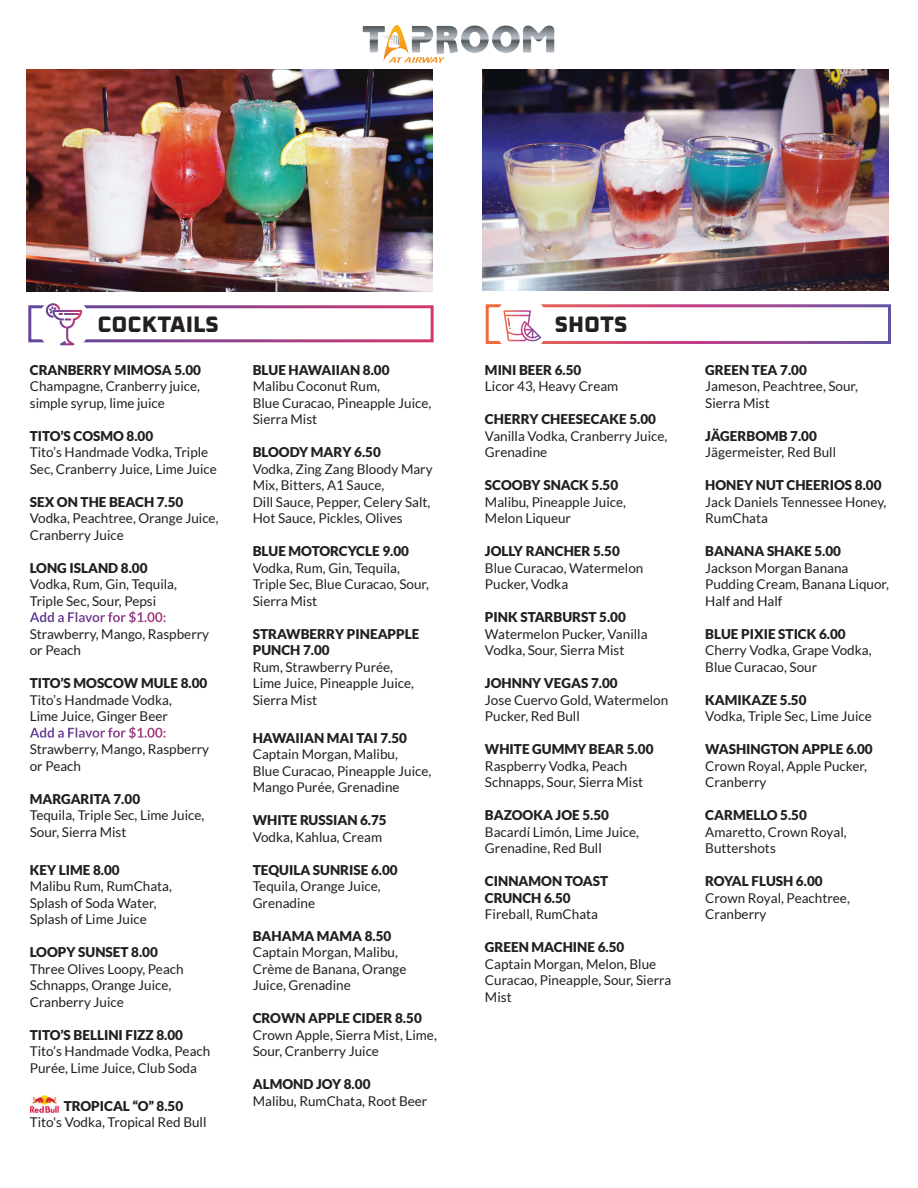
<style>
.page{position:relative;width:918px;height:1188px;background:#fff}
.page>*{position:absolute;margin:0;border:0;box-sizing:border-box;transform-origin:0 0}
.t1{font:800 22.5px "Oxanium";color:#231f20}
.t2{font:13.5px/16.5px "Lato";color:#231f20}
.t3{font:900 13.5px/16.5px "Lato";color:#231f20}
.s1{font-weight:700;color:#fff}
</style>
<div class="page">
<div style="left:28px;top:305px;width:406px;height:37px;border:3px solid #fff"></div>
<div style="left:37px;top:297px;width:54px;height:54px;background:#fff;border-radius:50%"></div>
<svg style="left:46px;top:303px;width:36px;height:42px"></svg>
<img style="left:27px;top:70px;width:406px;height:221px">
<img style="left:30px;top:1095px;width:29px;height:18px">
<div style="left:486px;top:304px;width:405px;height:40px;border:3px solid #fff"></div>
<div style="left:494px;top:295px;width:54px;height:58px;background:#fff;border-radius:50%"></div>
<svg style="left:504px;top:310px;width:37px;height:32px"></svg>
<img style="left:482px;top:70px;width:406px;height:220px">
<img style="left:362px;top:25px;width:193px;height:38px">
<p class="t1" style="left:97px;top:309px;width:123px">COCKTAILS</p>
<p class="t3" style="left:30px;top:361px;width:173px">CRANBERRY MIMOSA 5.00</p>
<p class="t2" style="left:30px;top:378px;width:172px">Champagne, Cranberry juice, simple syrup, lime juice</p>
<p class="t3" style="left:30px;top:427px;width:125px">TITO’S COSMO 8.00</p>
<p class="t2" style="left:30px;top:444px;width:189px">Tito’s Handmade Vodka, Triple<br>Sec, Cranberry Juice, Lime Juice</p>
<p class="t3" style="left:30px;top:493px;width:155px">SEX ON THE BEACH 7.50</p>
<p class="t2" style="left:30px;top:510px;width:190px">Vodka, Peachtree, Orange Juice,<br>Cranberry Juice</p>
<p class="t3" style="left:30px;top:559px;width:119px">LONG ISLAND 8.00</p>
<p class="t2" style="left:30px;top:576px;width:149px">Vodka, Rum, Gin, Tequila,</p>
<p class="t2" style="left:30px;top:592px;width:128px">Triple Sec, Sour, Pepsi</p>
<p class="t2" style="left:30px;top:609px;width:181px"><span class="s1">Add a Flavor for $1.00:<br></span>Strawberry, Mango, Raspberry or Peach</p>
<p class="t3" style="left:30px;top:675px;width:179px">TITO’S MOSCOW MULE 8.00</p>
<p class="t2" style="left:30px;top:691px;width:144px">Tito’s Handmade Vodka,</p>
<p class="t2" style="left:30px;top:708px;width:140px">Lime Juice, Ginger Beer</p>
<p class="t2" style="left:30px;top:724px;width:181px"><span class="s1">Add a Flavor for $1.00:<br></span>Strawberry, Mango, Raspberry or Peach</p>
<p class="t3" style="left:30px;top:790px;width:112px">MARGARITA 7.00</p>
<p class="t2" style="left:30px;top:807px;width:176px">Tequila, Triple Sec, Lime Juice,<br>Sour, Sierra Mist</p>
<p class="t3" style="left:30px;top:861px;width:91px">KEY LIME 8.00</p>
<p class="t2" style="left:30px;top:878px;width:144px">Malibu Rum, RumChata,</p>
<p class="t2" style="left:30px;top:894px;width:128px">Splash of Soda Water,</p>
<p class="t2" style="left:30px;top:911px;width:119px">Splash of Lime Juice</p>
<p class="t3" style="left:30px;top:944px;width:130px">LOOPY SUNSET 8.00</p>
<p class="t2" style="left:30px;top:960px;width:155px">Three Olives Loopy, Peach<br>Schnapps, Orange Juice,</p>
<p class="t2" style="left:30px;top:993px;width:96px">Cranberry Juice</p>
<p class="t3" style="left:30px;top:1026px;width:155px">TITO’S BELLINI FIZZ 8.00</p>
<p class="t2" style="left:30px;top:1043px;width:182px">Tito’s Handmade Vodka, Peach<br>Purée, Lime Juice, Club Soda</p>
<p class="t3" style="left:64px;top:1097px;width:121px">TROPICAL “O” 8.50</p>
<p class="t2" style="left:30px;top:1114px;width:178px">Tito's Vodka, Tropical Red Bull</p>
<p class="t3" style="left:253px;top:361px;width:138px">BLUE HAWAIIAN 8.00</p>
<p class="t2" style="left:253px;top:378px;width:129px">Malibu Coconut Rum,</p>
<p class="t2" style="left:253px;top:394px;width:180px">Blue Curacao, Pineapple Juice,</p>
<p class="t2" style="left:253px;top:411px;width:66px">Sierra Mist</p>
<p class="t3" style="left:253px;top:444px;width:130px">BLOODY MARY 6.50</p>
<p class="t2" style="left:253px;top:460px;width:181px">Vodka, Zing Zang Bloody Mary<br>Mix, Bitters, A1 Sauce,</p>
<p class="t2" style="left:253px;top:493px;width:179px">Dill Sauce, Pepper, Celery Salt,</p>
<p class="t2" style="left:253px;top:510px;width:151px">Hot Sauce, Pickles, Olives</p>
<p class="t3" style="left:253px;top:543px;width:158px">BLUE MOTORCYCLE 9.00</p>
<p class="t2" style="left:253px;top:559px;width:149px">Vodka, Rum, Gin, Tequila,</p>
<p class="t2" style="left:253px;top:576px;width:178px">Triple Sec, Blue Curacao, Sour,<br>Sierra Mist</p>
<p class="t3" style="left:253px;top:625px;width:168px">STRAWBERRY PINEAPPLE<br>PUNCH 7.00</p>
<p class="t2" style="left:253px;top:658px;width:142px">Rum, Strawberry Purée,</p>
<p class="t2" style="left:253px;top:675px;width:163px">Lime Juice, Pineapple Juice,</p>
<p class="t2" style="left:253px;top:691px;width:66px">Sierra Mist</p>
<p class="t3" style="left:253px;top:729px;width:156px">HAWAIIAN MAI TAI 7.50</p>
<p class="t2" style="left:253px;top:746px;width:147px">Captain Morgan, Malibu,</p>
<p class="t2" style="left:253px;top:762px;width:180px">Blue Curacao, Pineapple Juice,<br>Mango Purée, Grenadine</p>
<p class="t3" style="left:253px;top:812px;width:136px">WHITE RUSSIAN 6.75</p>
<p class="t2" style="left:253px;top:828px;width:131px">Vodka, Kahlua, Cream</p>
<p class="t3" style="left:253px;top:861px;width:147px">TEQUILA SUNRISE 6.00</p>
<p class="t2" style="left:253px;top:878px;width:129px">Tequila, Orange Juice,<br>Grenadine</p>
<p class="t3" style="left:253px;top:927px;width:140px">BAHAMA MAMA 8.50</p>
<p class="t2" style="left:253px;top:944px;width:147px">Captain Morgan, Malibu,</p>
<p class="t2" style="left:253px;top:960px;width:155px">Crème de Banana, Orange<br>Juice, Grenadine</p>
<p class="t3" style="left:253px;top:1010px;width:171px">CROWN APPLE CIDER 8.50</p>
<p class="t2" style="left:253px;top:1026px;width:186px">Crown Apple, Sierra Mist, Lime,<br>Sour, Cranberry Juice</p>
<p class="t3" style="left:253px;top:1076px;width:119px">ALMOND JOY 8.00</p>
<p class="t2" style="left:253px;top:1092px;width:176px">Malibu, RumChata, Root Beer</p>
<p class="t1" style="left:555px;top:310px;width:74px">SHOTS</p>
<p class="t3" style="left:485px;top:361px;width:98px">MINI BEER 6.50</p>
<p class="t2" style="left:485px;top:378px;width:135px">Licor 43, Heavy Cream</p>
<p class="t3" style="left:485px;top:411px;width:173px">CHERRY CHEESECAKE 5.00</p>
<p class="t2" style="left:485px;top:427px;width:184px">Vanilla Vodka, Cranberry Juice,<br>Grenadine</p>
<p class="t3" style="left:485px;top:477px;width:135px">SCOOBY SNACK 5.50</p>
<p class="t2" style="left:485px;top:493px;width:143px">Malibu, Pineapple Juice,</p>
<p class="t2" style="left:485px;top:510px;width:88px">Melon Liqueur</p>
<p class="t3" style="left:485px;top:543px;width:136px">JOLLY RANCHER 5.50</p>
<p class="t2" style="left:485px;top:559px;width:160px">Blue Curacao, Watermelon<br>Pucker, Vodka</p>
<p class="t3" style="left:485px;top:609px;width:142px">PINK STARBURST 5.00</p>
<p class="t2" style="left:485px;top:625px;width:164px">Watermelon Pucker, Vanilla<br>Vodka, Sour, Sierra Mist</p>
<p class="t3" style="left:485px;top:675px;width:134px">JOHNNY VEGAS 7.00</p>
<p class="t2" style="left:485px;top:691px;width:185px">Jose Cuervo Gold, Watermelon<br>Pucker, Red Bull</p>
<p class="t3" style="left:485px;top:741px;width:170px">WHITE GUMMY BEAR 5.00</p>
<p class="t2" style="left:485px;top:757px;width:160px">Raspberry Vodka, Peach<br>Schnapps, Sour, Sierra Mist</p>
<p class="t3" style="left:485px;top:807px;width:126px">BAZOOKA JOE 5.50</p>
<p class="t2" style="left:485px;top:823px;width:156px">Bacardí Limón, Lime Juice,<br>Grenadine, Red Bull</p>
<p class="t3" style="left:485px;top:873px;width:125px">CINNAMON TOAST</p>
<p class="t3" style="left:485px;top:889px;width:87px">CRUNCH 6.50</p>
<p class="t2" style="left:485px;top:906px;width:115px">Fireball, RumChata</p>
<p class="t3" style="left:485px;top:939px;width:141px">GREEN MACHINE 6.50</p>
<p class="t2" style="left:485px;top:955px;width:188px">Captain Morgan, Melon, Blue<br>Curacao, Pineapple, Sour, Sierra<br>Mist</p>
<p class="t3" style="left:705px;top:361px;width:103px">GREEN TEA 7.00</p>
<p class="t2" style="left:705px;top:378px;width:154px">Jameson, Peachtree, Sour,<br>Sierra Mist</p>
<p class="t3" style="left:705px;top:427px;width:113px">JÄGERBOMB 7.00</p>
<p class="t2" style="left:705px;top:444px;width:132px">Jägermeister, Red Bull</p>
<p class="t3" style="left:705px;top:477px;width:178px">HONEY NUT CHEERIOS 8.00</p>
<p class="t2" style="left:705px;top:493px;width:182px">Jack Daniels Tennessee Honey,<br>RumChata</p>
<p class="t3" style="left:705px;top:543px;width:137px">BANANA SHAKE 5.00</p>
<p class="t2" style="left:705px;top:559px;width:185px">Jackson Morgan Banana<br>Pudding Cream, Banana Liquor,<br>Half and Half</p>
<p class="t3" style="left:705px;top:625px;width:142px">BLUE PIXIE STICK 6.00</p>
<p class="t2" style="left:705px;top:642px;width:168px">Cherry Vodka, Grape Vodka,<br>Blue Curacao, Sour</p>
<p class="t3" style="left:705px;top:691px;width:103px">KAMIKAZE 5.50</p>
<p class="t2" style="left:705px;top:708px;width:168px">Vodka, Triple Sec, Lime Juice</p>
<p class="t3" style="left:705px;top:741px;width:169px">WASHINGTON APPLE 6.00</p>
<p class="t2" style="left:705px;top:757px;width:163px">Crown Royal, Apple Pucker,<br>Cranberry</p>
<p class="t3" style="left:705px;top:807px;width:103px">CARMELLO 5.50</p>
<p class="t2" style="left:705px;top:823px;width:143px">Amaretto, Crown Royal,<br>Buttershots</p>
<p class="t3" style="left:705px;top:873px;width:119px">ROYAL FLUSH 6.00</p>
<p class="t2" style="left:705px;top:889px;width:146px">Crown Royal, Peachtree,<br>Cranberry</p>
</div>
